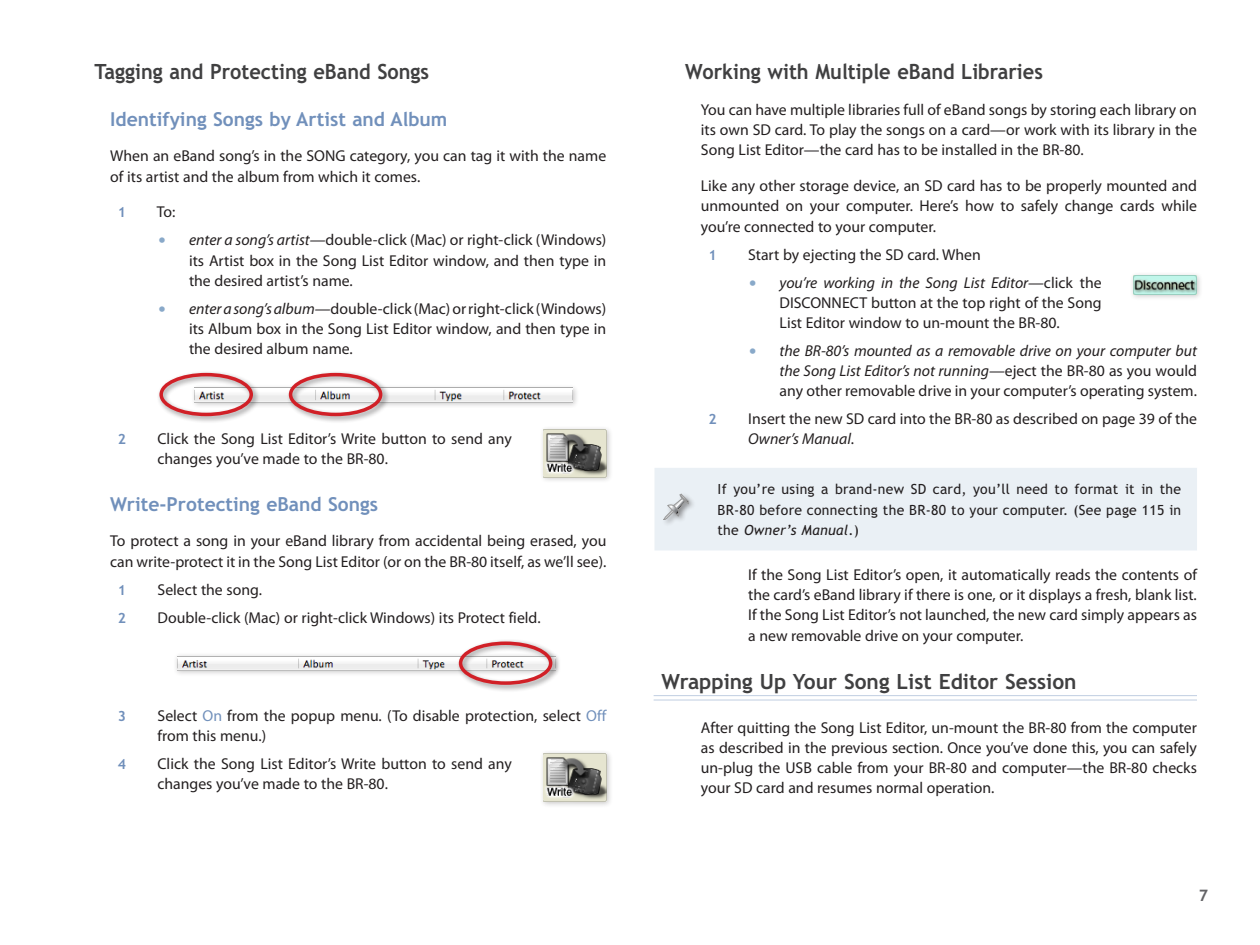
<style>
.page{position:relative;width:1260px;height:945px;background:#fff}
.page>*{position:absolute;margin:0;border:0;box-sizing:border-box;transform-origin:0 0}
.Heading_2{font:700 21px "Trebuchet MSPS";color:#404041;scale:.95 1}
.Heading_1{font:700 21px "Trebuchet MSPS";color:#404041}
.Heading_3{font:700 19.25px "Trebuchet MSPS";color:#7190bb}
.Body{font:15.75px/20.1px "Myriad Pro";color:#231f20;text-align:justify}
.Indented_Bullet{font:15.75px/20.1px "Myriad Pro";color:#231f20;text-align:justify}
.Number_Next{font:15.75px/20.1px "Myriad Pro";color:#231f20}
.List_Comment{font:15.75px/20.1px "Myriad Pro";color:#231f20;text-align:justify}
.Indented_Bullet-2{font:italic 15.75px/20.1px "Myriad Pro";color:#231f20;text-align:justify}
.Number_First{font:15.75px "Myriad Pro";color:#231f20}
.t1{font:700 15.75px "Trebuchet MSPS";color:#636366}
.NTW_Text{font:14px/20.1px "Trebuchet MSPS";letter-spacing:.02em;color:#231f20;text-align:justify}
.Number_Next-2{font:700 14px "Trebuchet MSPS";color:#7190bb}
.Number_First-2{font:700 14px "Trebuchet MSPS";color:#7190bb}
.s1{font-family:"Trebuchet MSPS";font-weight:700;font-size:17.5px;color:#89a9c9}
.s2{font-style:italic}
.s3{color:#7190bb}
.s4{font-family:"Trebuchet MSPS";font-weight:700;font-style:normal;font-size:17.5px;color:#89a9c9}
.s5{font-style:normal}
</style>
<div class="page">
<hr style="left:654px;top:695px;width:543px;height:1px;background:#c0cee1">
<hr style="left:654px;top:700px;width:543px;height:1px;background:#c0cee1">
<div style="left:654px;top:468px;width:543px;height:82px;background:#eaf0f5"></div>
<div style="left:1129px;top:272px;width:74px;height:29px;background:#231f20;opacity:.25"></div>
<img style="left:1133px;top:275px;width:64px;height:20px">
<div style="left:191px;top:383px;width:388px;height:25px;background:#231f20;opacity:.25"></div>
<img style="left:260px;top:388px;width:313px;height:14px">
<div style="left:157px;top:370px;width:103px;height:54px;background:#231f20;opacity:.5"></div>
<div style="left:159px;top:373px;width:94px;height:43px;border:4px solid #d12027;border-radius:50%"></div>
<div style="left:286px;top:370px;width:104px;height:54px;background:#231f20;opacity:.5"></div>
<div style="left:289px;top:373px;width:93px;height:43px;border:4px solid #d12027;border-radius:50%"></div>
<div style="left:173px;top:652px;width:388px;height:24px;background:#231f20;opacity:.25"></div>
<img style="left:177px;top:656px;width:279px;height:15px">
<div style="left:456px;top:639px;width:104px;height:54px;background:#231f20;opacity:.5"></div>
<div style="left:459px;top:642px;width:93px;height:43px;border:4px solid #d12027;border-radius:50%"></div>
<div style="left:540px;top:425px;width:73px;height:58px;background:#231f20;opacity:.25"></div>
<img style="left:543px;top:429px;width:63px;height:48px">
<div style="left:540px;top:750px;width:73px;height:58px;background:#231f20;opacity:.25"></div>
<img style="left:543px;top:754px;width:63px;height:48px">
<p class="Heading_2" style="left:94px;top:60px;width:354px">Tagging and Protecting eBand Songs</p>
<p class="Heading_3" style="left:110px;top:107px;width:339px">Identifying Songs by Artist and Album</p>
<p class="Body" style="left:110px;top:146px;width:498px">When an eBand song’s in the SONG category, you can tag it with the name of its artist and the album from which it comes.</p>
<p class="Number_First-2" style="left:118px;top:204px;width:10px">1</p>
<p class="Number_First" style="left:157px;top:202px;width:20px">To:</p>
<p class="Indented_Bullet" style="left:189px;top:230px;width:419px;text-indent:-32px"><span class="s1">•</span> <span class="s2">enter a song’s artist—</span>double-click (Mac) or right-click (Windows) its Artist box in the Song List Editor window, and then type in the desired artist’s name.</p>
<p class="Indented_Bullet" style="left:189px;top:298px;width:419px;text-indent:-32px"><span class="s1">•</span> <span class="s2">enter a song’s album—</span>double-click (Mac) or right-click (Windows) its Album box in the Song List Editor window, and then type in the desired album name.</p>
<p class="Number_Next-2" style="left:118px;top:431px;width:10px">2</p>
<p class="Number_Next" style="left:158px;top:429px;width:356px">Click the Song List Editor’s Write button to send any changes you’ve made to the BR-80.</p>
<p class="Heading_3" style="left:110px;top:492px;width:269px">Write-Protecting eBand Songs</p>
<p class="Body" style="left:110px;top:531px;width:498px">To protect a song in your eBand library from accidental being erased, you can write-protect it in the Song List Editor (or on the BR-80 itself, as we’ll see).</p>
<p class="Number_First-2" style="left:118px;top:581px;width:10px">1</p>
<p class="Number_First" style="left:158px;top:580px;width:106px">Select the song.</p>
<p class="Number_Next-2" style="left:118px;top:609px;width:10px">2</p>
<p class="Number_Next" style="left:158px;top:607px;width:385px">Double-click (Mac) or right-click Windows) its Protect field.</p>
<p class="Number_Next-2" style="left:118px;top:708px;width:10px">3</p>
<p class="Number_Next" style="left:158px;top:705px;width:450px">Select <span class="s3">On</span> from the popup menu. (To disable protection, select <span class="s3">Off </span>from this menu.)</p>
<p class="Number_Next-2" style="left:118px;top:756px;width:10px">4</p>
<p class="Number_Next" style="left:158px;top:753px;width:356px">Click the Song List Editor’s Write button to send any changes you’ve made to the BR-80.</p>
<p class="Heading_2" style="left:685px;top:60px;width:378px">Working with Multiple eBand Libraries</p>
<p class="Body" style="left:701px;top:100px;width:498px">You can have multiple libraries full of eBand songs by storing each library on its own SD card. To play the songs on a card—or work with its library in the Song List Editor—the card has to be installed in the BR-80.</p>
<p class="Body" style="left:701px;top:176px;width:498px">Like any other storage device, an SD card has to be properly mounted and unmounted on your computer. Here’s how to safely change cards while you’re connected to your computer.</p>
<p class="Number_First-2" style="left:708px;top:246px;width:10px">1</p>
<p class="Number_First" style="left:748px;top:245px;width:234px">Start by ejecting the SD card. When</p>
<p class="Indented_Bullet" style="left:780px;top:272px;width:324px;text-indent:-32px"><span class="s1">•</span> <span class="s2">you’re working in the Song List Editor—</span>click the DISCONNECT button at the top right of the Song List Editor window to un-mount the BR-80.</p>
<p class="Indented_Bullet-2" style="left:780px;top:340px;width:419px;text-indent:-32px"><span class="s4">•</span> the BR-80’s mounted as a removable drive on your computer but the Song List Editor’s not running—<span class="s5">eject the BR-80 as you would any other removable drive in your computer’s operating system.</span></p>
<p class="Number_Next-2" style="left:708px;top:411px;width:10px">2</p>
<p class="Number_Next" style="left:748px;top:408px;width:450px">Insert the new SD card into the BR-80 as described on page 39 of the<br><span class="s2">Owner’s Manual</span>.</p>
<p class="NTW_Text" style="left:718px;top:479px;width:465px">If you’re using a brand-new SD card, you’ll need to format it in the BR-80 before connecting the BR-80 to your computer. (See page 115 in the <span class="s2">Owner’s Manual</span>.)</p>
<p class="List_Comment" style="left:748px;top:565px;width:450px">If the Song List Editor’s open, it automatically reads the contents of the card’s eBand library if there is one, or it displays a fresh, blank list.<br>If the Song List Editor’s not launched, the new card simply appears as a new removable drive on your computer.</p>
<p class="Heading_1" style="left:662px;top:669px;width:417px">Wrapping Up Your Song List Editor Session</p>
<p class="Body" style="left:701px;top:717px;width:498px">After quitting the Song List Editor, un-mount the BR-80 from the computer as described in the previous section. Once you’ve done this, you can safely un-plug the USB cable from your BR-80 and computer—the BR-80 checks your SD card and resumes normal operation.</p>
<p class="t1" style="left:1199px;top:886px;width:11px">7</p>
</div>
